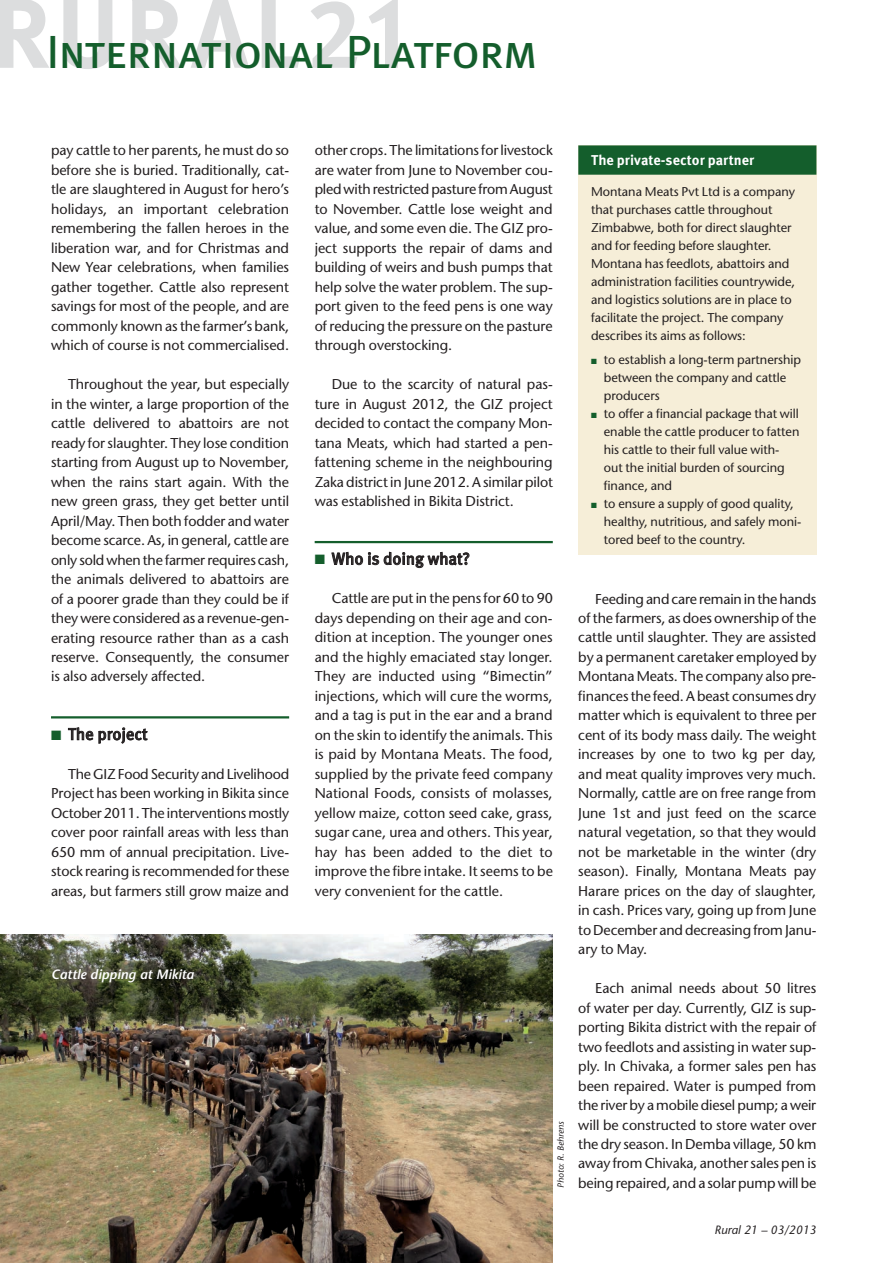
<style>
.page{position:relative;width:893px;height:1263px;background:#fff}
.page>*{position:absolute;margin:0;border:0;box-sizing:border-box;transform-origin:0 0}
.t1{font:46.5px "Meta Pro";letter-spacing:-.03em;color:#145e2c}
.t2{font:16.5px "Meta Pro";color:#231f20}
.t3{font:14.25px/19.5px "Stone Sans";letter-spacing:-.005em;color:#231f20;text-align:justify}
.t4{font:700 14.25px "Meta Pro";letter-spacing:.01em;color:#fff}
.t5{font:italic 600 13.5px "Stone Sans";color:#fff}
.t6{font:12.75px/18px "Stone Sans";letter-spacing:-.005em;color:#231f20}
.t7{font:italic 12px "Stone Sans";color:#231f20}
.t8{font:italic 9px "Stone Sans";color:#231f20}
.s1{color:#145e2c}
</style>
<div class="page">
<svg style="left:63px;top:0;width:49px;height:69px"></svg>
<svg style="left:191px;top:0;width:58px;height:68px"></svg>
<svg style="left:262px;top:0;width:38px;height:68px"></svg>
<svg style="left:311px;top:1px;width:46px;height:67px"></svg>
<svg style="left:369px;top:0;width:29px;height:68px"></svg>
<svg style="left:0;top:0;width:49px;height:68px"></svg>
<svg style="left:132px;top:0;width:50px;height:68px"></svg>
<hr style="left:51px;top:716px;width:238px;height:2px;background:#145e2c">
<svg style="left:68px;top:727px;width:79px;height:17px"></svg>
<hr style="left:315px;top:541px;width:238px;height:2px;background:#145e2c">
<svg style="left:332px;top:552px;width:137px;height:16px"></svg>
<div style="left:578px;top:146px;width:238px;height:409px;background:#f6eed8"></div>
<div style="left:578px;top:145px;width:238px;height:30px;background:#145e2c"></div>
<img style="left:0;top:934px;width:553px;height:329px">
<h1 class="t1" style="left:47px;top:22px;width:493px">International Platform</h1>
<p class="t3" style="left:51px;top:141px;width:240px">pay cattle to her parents, he must do so before she is buried. Traditionally, cat&shy;tle are slaughtered in August for hero’s holidays, an important celebration remembering the fallen heroes in the liberation war, and for Christmas and New Year celebrations, when families gather together. Cattle also represent savings for most of the people, and are commonly known as the farmer’s bank, which of course is not commercialised.</p>
<p class="t3" style="left:51px;top:375px;width:240px;text-indent:17px">Throughout the year, but especially in the winter, a large proportion of the cattle delivered to abattoirs are not ready for slaughter. They lose condition starting from August up to November, when the rains start again. With the new green grass, they get better until April/May. Then both fodder and water become scarce. As, in general, cattle are only sold when the farmer requires cash, the animals delivered to abattoirs are of a poorer grade than they could be if they were considered as a revenue-gen&shy;erating resource rather than as a cash reserve. Consequently, the consumer is also adversely affected.</p>
<p class="t2" style="left:51px;top:724px;width:98px"><span class="s1">■</span> The project</p>
<p class="t3" style="left:51px;top:764px;width:240px;text-indent:17px">The GIZ Food Security and Livelihood Project has been working in Bikita since October 2011. The interventions mostly cover poor rainfall areas with less than 650 mm of annual precipitation. Live&shy;stock rearing is recommended for these areas, but farmers still grow maize and</p>
<p class="t5" style="left:51px;top:966px;width:144px">Cattle dipping at Mikita</p>
<p class="t3" style="left:315px;top:141px;width:240px">other crops. The limitations for livestock are water from June to November cou&shy;pled with restricted pasture from August to November. Cattle lose weight and value, and some even die. The GIZ pro&shy;ject supports the repair of dams and building of weirs and bush pumps that help solve the water problem. The sup&shy;port given to the feed pens is one way of reducing the pressure on the pasture through overstocking.</p>
<p class="t3" style="left:315px;top:375px;width:240px;text-indent:17px">Due to the scarcity of natural pas&shy;ture in August 2012, the GIZ project decided to contact the company Mon&shy;tana Meats, which had started a pen&shy;fattening scheme in the neighbouring Zaka district in June 2012. A similar pilot was established in Bikita District.</p>
<p class="t4" style="left:591px;top:151px;width:165px">The private-sector partner</p>
<p class="t6" style="left:591px;top:183px;width:206px">Montana Meats Pvt Ltd is a company that purchases cattle throughout Zimbabwe, both for direct slaughter and for feeding before slaughter.<br>Montana has feedlots, abattoirs and administration facilities countrywide, and logistics solutions are in place to facilitate the project. The company describes its aims as follows:</p>
<p class="t6" style="left:604px;top:350px;width:199px;text-indent:-13px"><span class="s1">■</span> to establish a long-term partnership between the company and cattle producers</p>
<p class="t6" style="left:604px;top:404px;width:197px;text-indent:-13px"><span class="s1">■</span> to offer a financial package that will enable the cattle producer to fatten his cattle to their full value with&shy;out the initial burden of sourcing finance, and</p>
<p class="t6" style="left:604px;top:494px;width:199px;text-indent:-13px"><span class="s1">■</span> to ensure a supply of good quality, healthy, nutritious, and safely moni&shy;tored beef to the country.</p>
<p class="t2" style="left:315px;top:548px;width:157px"><span class="s1">■</span> Who is doing what?</p>
<p class="t3" style="left:315px;top:589px;width:240px;text-indent:17px">Cattle are put in the pens for 60 to 90 days depending on their age and con&shy;dition at inception. The younger ones and the highly emaciated stay longer.<br>They are inducted using “Bimectin” injections, which will cure the worms, and a tag is put in the ear and a brand on the skin to identify the animals. This is paid by Montana Meats. The food, supplied by the private feed company National Foods, consists of molasses, yellow maize, cotton seed cake, grass, sugar cane, urea and others. This year, hay has been added to the diet to improve the fibre intake. It seems to be very convenient for the cattle.</p>
<p class="t3" style="left:578px;top:589px;width:240px;text-indent:17px">Feeding and care remain in the hands of the farmers, as does ownership of the cattle until slaughter. They are assisted by a permanent caretaker employed by Montana Meats. The company also pre&shy;finances the feed. A beast consumes dry matter which is equivalent to three per cent of its body mass daily. The weight increases by one to two kg per day, and meat quality improves very much.<br>Normally, cattle are on free range from June 1st and just feed on the scarce natural vegetation, so that they would not be marketable in the winter (dry season). Finally, Montana Meats pay Harare prices on the day of slaughter, in cash. Prices vary, going up from June to December and decreasing from Janu&shy;ary to May.</p>
<p class="t3" style="left:578px;top:978px;width:240px;text-indent:17px">Each animal needs about 50 litres of water per day. Currently, GIZ is sup&shy;porting Bikita district with the repair of two feedlots and assisting in water sup&shy;ply. In Chivaka, a former sales pen has been repaired. Water is pumped from the river by a mobile diesel pump; a weir will be constructed to store water over the dry season. In Demba village, 50 km away from Chivaka, another sales pen is being repaired, and a solar pump will be</p>
<p class="t8" style="left:555px;top:1188px;width:68px;rotate:-90deg">Photo: R. Behrens</p>
<p class="t7" style="left:715px;top:1222px;width:103px">Rural 21 – 03/2013</p>
</div>
